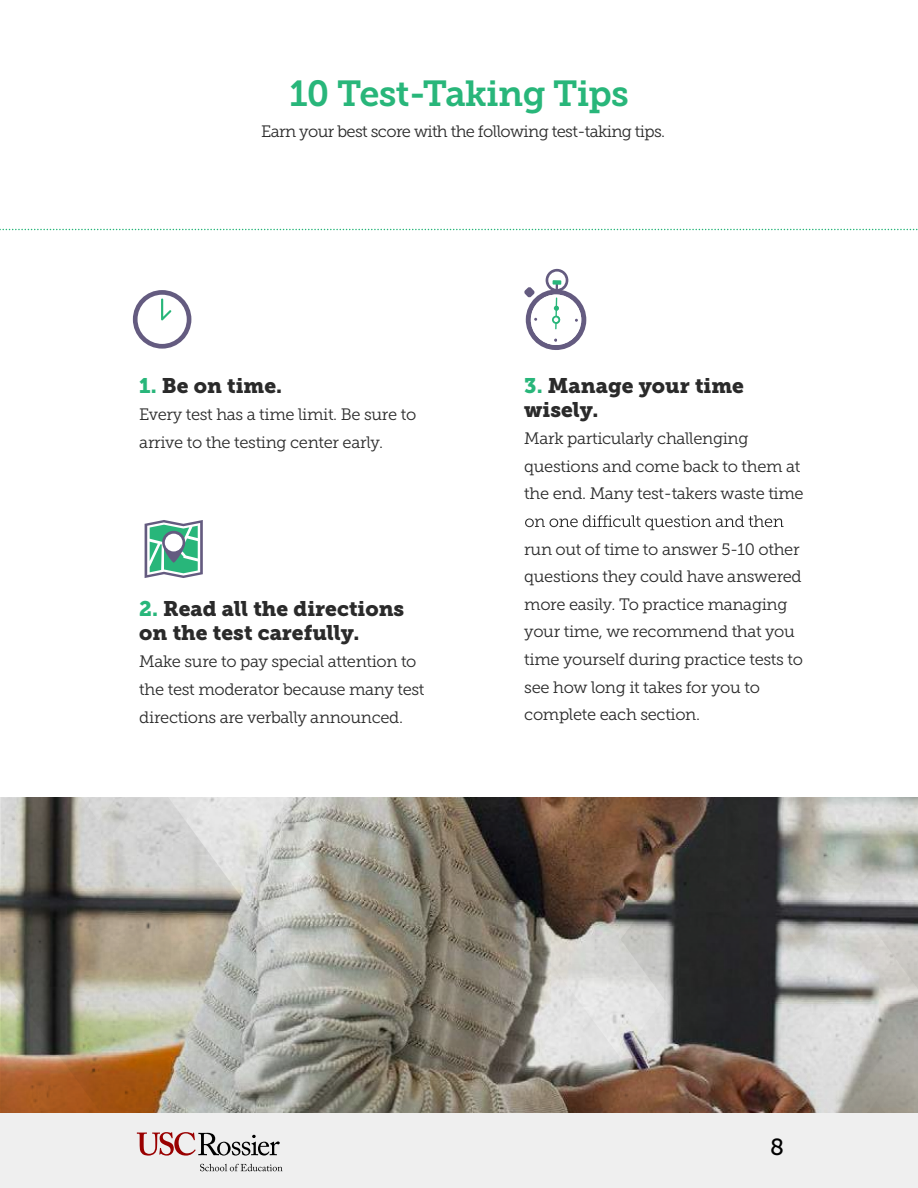
<style>
.page{position:relative;width:918px;height:1188px;background:#fff}
.page>*{position:absolute;margin:0;border:0;box-sizing:border-box;transform-origin:0 0}
.t1{font:36px "Museo Slab 700";letter-spacing:-.02em;color:#28b67a}
.t2{font:23.25px "Museo Slab 500";color:#000}
.t3{font:21px/24px "Museo Slab 900";color:#2a2a2a}
.t4{font:16.5px/27.6px "Museo Slab 300";letter-spacing:-.02em;color:#2a2a2a}
.s1{color:#28b67a}
</style>
<div class="page">
<svg style="left:0;top:229px;width:918px;height:1px"></svg>
<svg style="left:133px;top:290px;width:58px;height:59px"></svg>
<div style="left:138px;top:295px;width:49px;height:49px;background:#fff;border-radius:50%"></div>
<svg style="left:161px;top:299px;width:10px;height:21px"></svg>
<svg style="left:524px;top:269px;width:63px;height:81px"></svg>
<svg style="left:145px;top:520px;width:58px;height:58px"></svg>
<div style="left:165px;top:534px;width:18px;height:17px;background:#fff;border-radius:50%"></div>
<svg style="left:525px;top:515px;width:259px;height:15px"></svg>
<img style="left:0;top:797px;width:918px;height:391px">
<h1 class="t1" style="left:289px;top:74px;width:341px">10 Test-Taking Tips</h1>
<p class="t4" style="left:261px;top:118px;width:406px">Earn your best score with the following test-taking tips.</p>
<p class="t3" style="left:139px;top:373px;width:144px"><span class="s1">1.</span> Be on time.</p>
<p class="t4" style="left:139px;top:401px;width:278px">Every test has a time limit. Be sure to arrive to the testing center early.</p>
<p class="t3" style="left:139px;top:597px;width:266px"><span class="s1">2.</span> Read all the directions on the test carefully.</p>
<p class="t4" style="left:139px;top:648px;width:287px">Make sure to pay special attention to the test moderator because many test directions are verbally announced.</p>
<p class="t3" style="left:524px;top:373px;width:221px"><span class="s1">3.</span> Manage your time wisely.</p>
<p class="t4" style="left:524px;top:425px;width:281px">Mark particularly challenging questions and come back to them at the end. Many test-takers waste time</p>
<p class="t4" style="left:524px;top:535px;width:280px">run out of time to answer 5-10 other questions they could have answered more easily. To practice managing your time, we recommend that you time yourself during practice tests to see how long it takes for you to complete each section.</p>
<h2 class="t2" style="left:770px;top:1134px;width:15px">8</h2>
</div>
